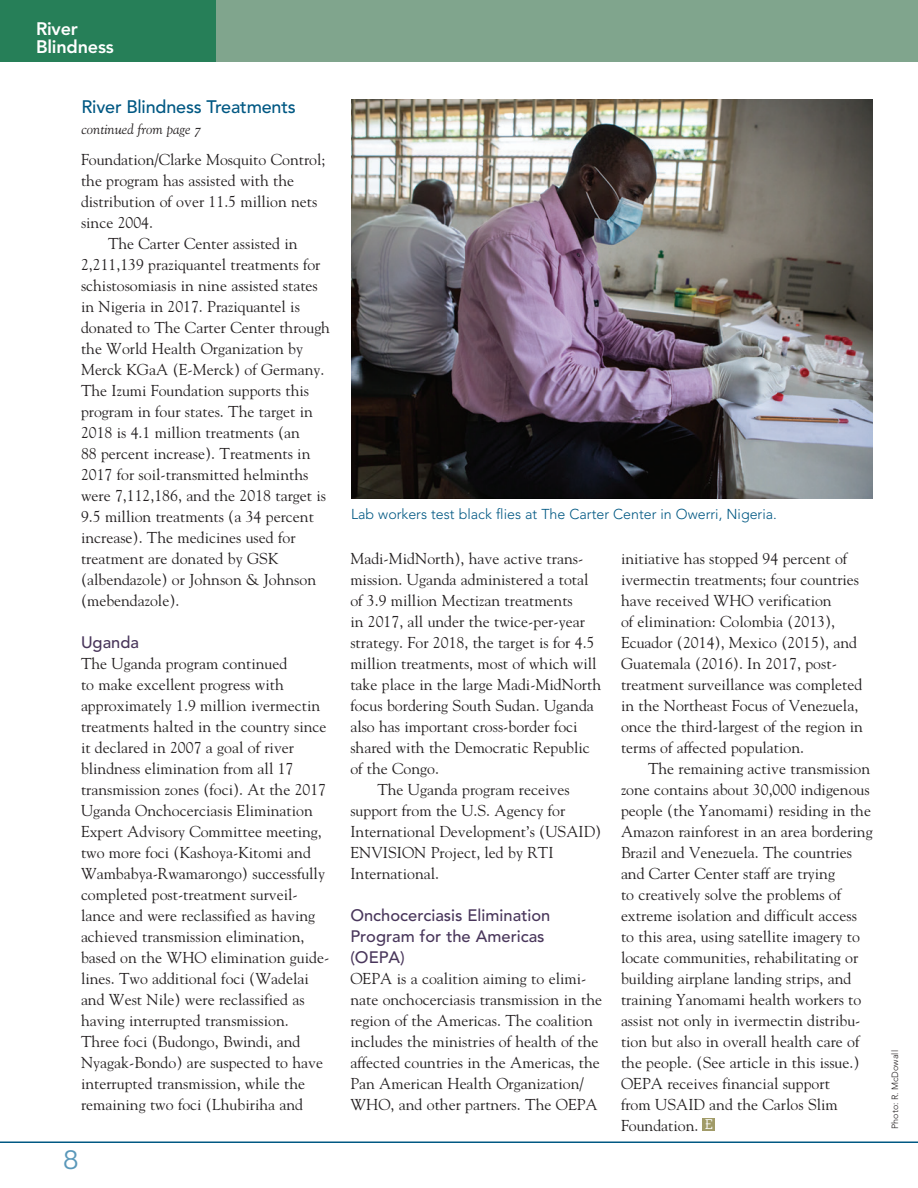
<style>
.page{position:relative;width:918px;height:1188px;background:#fff}
.page>*{position:absolute;margin:0;border:0;box-sizing:border-box;transform-origin:0 0}
.t1{font:27px "Lean OFY";color:#5a98ba}
.Avenir_Headline{font:500 18px "Avenir";letter-spacing:-.01em;color:#005883}
.t2{font:800 18px/18px "Avenir";letter-spacing:-.01em;color:#fff}
.Avenir_Subhead{font:500 16.5px/21px "Avenir";color:#49365b}
.Body_No_Indent{font:15.75px/21px "Goudy";color:#231f20}
.Body_Copy{font:15.75px/21px "Goudy";color:#231f20}
.t3{font:300 14.25px "Avenir";color:#005883}
.Body_Copy-2{font:14.25px "Goudy Italic Os F";color:#231f20}
.Photo_Credit{font:300 9px "Avenir";color:#231f20}
.s1{font-family:"Lean OFY";font-size:14.25px;color:#fff}
</style>
<div class="page">
<div style="left:216px;top:0;width:702px;height:62px;background:#80a58d"></div>
<hr style="left:0;top:1142px;width:918px;height:1px;background:#005883">
<div style="left:0;top:0;width:216px;height:62px;background:#267f58"></div>
<div style="left:703px;top:1118px;width:12px;height:13px;background:#a19b68"></div>
<img style="left:351px;top:99px;width:522px;height:400px">
<p class="t2" style="left:36px;top:20px;width:79px">River<br>Blindness</p>
<p class="Avenir_Headline" style="left:81px;top:96px;width:216px">River Blindness Treatments</p>
<p class="Body_Copy-2" style="left:81px;top:120px;width:122px">continued from page 7</p>
<p class="Body_Copy" style="left:81px;top:149px;width:246px">Foundation/Clarke Mosquito Control; the program has assisted with the distribution of over 11.5 million nets since 2004.</p>
<p class="Body_Copy" style="left:81px;top:233px;width:251px;text-indent:27px">The Carter Center assisted in 2,211,139 praziquantel treatments for schistosomiasis in nine assisted states in Nigeria in 2017. Praziquantel is donated to The Carter Center through the World Health Organization by Merck KGaA (E-Merck) of Germany.<br>The Izumi Foundation supports this program in four states. The target in 2018 is 4.1 million treatments (an<br>88 percent increase). Treatments in 2017 for soil-transmitted helminths were 7,112,186, and the 2018 target is 9.5 million treatments (a 34 percent increase). The medicines used for treatment are donated by GSK (albendazole) or Johnson &amp; Johnson (mebendazole).</p>
<p class="Avenir_Subhead" style="left:81px;top:632px;width:60px">Uganda</p>
<p class="Body_No_Indent" style="left:81px;top:653px;width:250px">The Uganda program continued<br>to make excellent progress with approximately 1.9 million ivermectin treatments halted in the country since it declared in 2007 a goal of river blindness elimination from all 17 transmission zones (foci). At the 2017<br>Uganda Onchocerciasis Elimination Expert Advisory Committee meeting, two more foci (Kashoya-Kitomi and Wambabya-Rwamarongo) successfully completed post-treatment surveil&shy;lance and were reclassified as having achieved transmission elimination, based on the WHO elimination guide&shy;lines. Two additional foci (Wadelai and West Nile) were reclassified as having interrupted transmission.<br>Three foci (Budongo, Bwindi, and Nyagak-Bondo) are suspected to have interrupted transmission, while the remaining two foci (Lhubiriha and</p>
<h1 class="t1" style="left:63px;top:1143px;width:17px">8</h1>
<p class="t3" style="left:351px;top:505px;width:427px">Lab workers test black flies at The Carter Center in Owerri, Nigeria.</p>
<p class="Body_No_Indent" style="left:350px;top:547px;width:252px">Madi-MidNorth), have active trans&shy;mission. Uganda administered a total of 3.9 million Mectizan treatments<br>in 2017, all under the twice-per-year strategy. For 2018, the target is for 4.5 million treatments, most of which will take place in the large Madi-MidNorth focus bordering South Sudan. Uganda also has important cross-border foci shared with the Democratic Republic of the Congo.</p>
<p class="Body_Copy" style="left:350px;top:778px;width:253px;text-indent:27px">The Uganda program receives support from the U.S. Agency for<br>International Development’s (USAID)<br>ENVISION Project, led by RTI<br>International.</p>
<p class="Avenir_Subhead" style="left:350px;top:905px;width:201px">Onchocerciasis Elimination<br>Program for the Americas (OEPA)</p>
<p class="Body_No_Indent" style="left:350px;top:967px;width:253px">OEPA is a coalition aiming to elimi&shy;nate onchocerciasis transmission in the region of the Americas. The coalition includes the ministries of health of the affected countries in the Americas, the Pan American Health Organization/ WHO, and other partners. The OEPA</p>
<p class="Body_No_Indent" style="left:621px;top:547px;width:244px">initiative has stopped 94 percent of ivermectin treatments; four countries have received WHO verification<br>of elimination: Colombia (2013), Ecuador (2014), Mexico (2015), and Guatemala (2016). In 2017, post&shy;treatment surveillance was completed in the Northeast Focus of Venezuela, once the third-largest of the region in terms of affected population.</p>
<p class="Body_Copy" style="left:621px;top:757px;width:253px;text-indent:27px">The remaining active transmission zone contains about 30,000 indigenous people (the Yanomami) residing in the Amazon rainforest in an area bordering Brazil and Venezuela. The countries and Carter Center staff are trying<br>to creatively solve the problems of extreme isolation and difficult access to this area, using satellite imagery to locate communities, rehabilitating or building airplane landing strips, and training Yanomami health workers to assist not only in ivermectin distribu&shy;tion but also in overall health care of the people. (See article in this issue.)<br>OEPA receives financial support<br>from USAID and the Carlos Slim Foundation. <span class="s1">E</span></p>
<p class="Photo_Credit" style="left:890px;top:1129px;width:80px;rotate:-90deg">Photo: R. McDowall</p>
</div>
